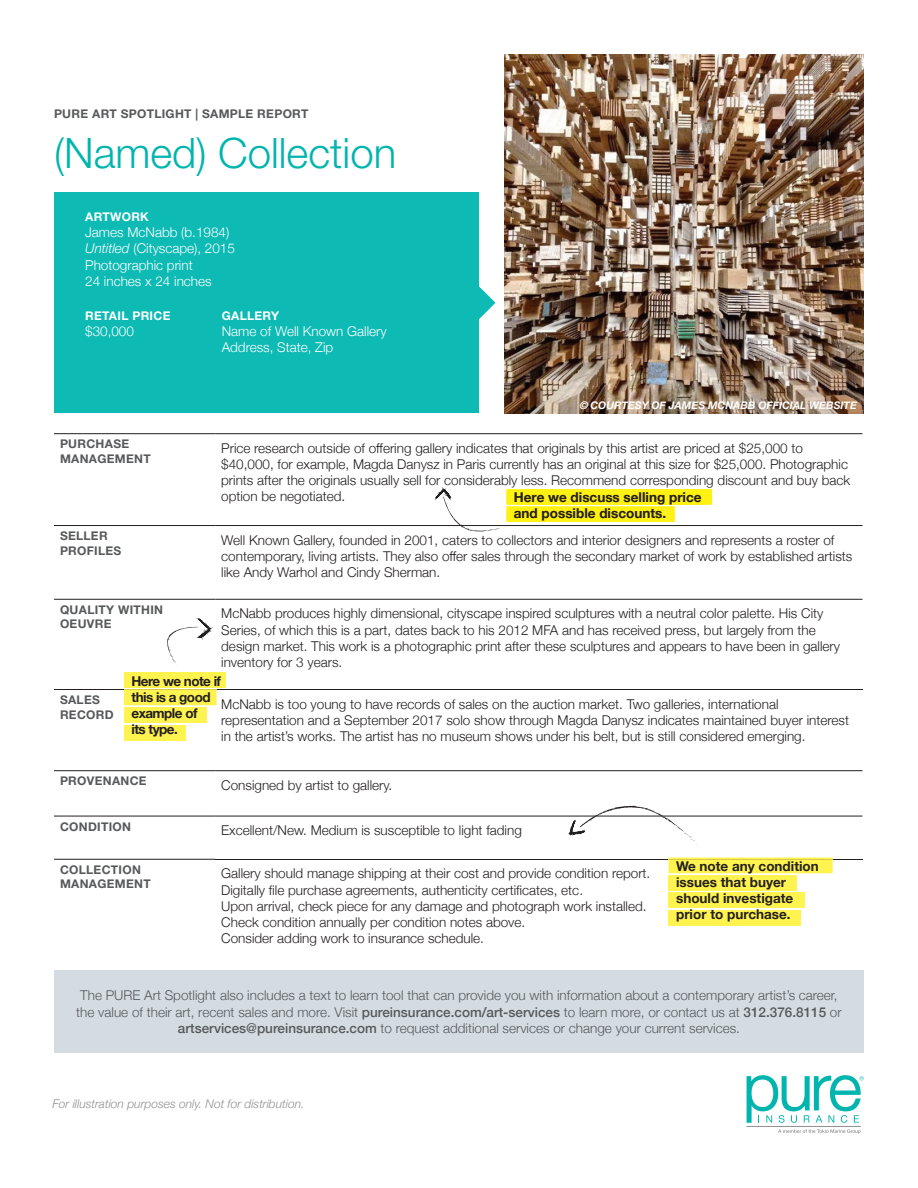
<style>
.page{position:relative;width:918px;height:1188px;background:#fff}
.page>*{position:absolute;margin:0;border:0;box-sizing:border-box;transform-origin:0 0}
.t1{font:300 42px "Helvetica Neue LT Std";color:#00b5ae}
.t2{font:300 13.5px/16.2px "Helvetica Neue";color:#231f20}
.t3{font:300 13.5px/16.2px "Helvetica Neue";color:#57595a;text-align:center}
.t4{font:300 13.5px/16.2px "Helvetica Neue";color:#fff}
.t5{font:700 13.5px/16.2px "Helvetica Neue";color:#231f20}
.t6{font:700 13.5px/16.2px "Helvetica Neue";letter-spacing:-.04em;color:#231f20}
.t7{font:700 12px/14.4px "Helvetica Neue LT Std";letter-spacing:.025em;color:#57595a}
.t8{font:italic 300 12px "Helvetica Neue";color:#928f8f}
.t9{font:700 12px "Helvetica Neue LT Std";letter-spacing:.025em;color:#fff}
.t10{font:italic 700 10.5px "Helvetica Neue";color:#fff}
.s1{font-style:italic}
.s2{font-weight:500}
</style>
<div class="page">
<img style="left:504px;top:54px;width:360px;height:360px">
<hr style="left:54px;top:433px;width:161px;height:1px;background:#231f20">
<hr style="left:215px;top:433px;width:647px;height:1px;background:#231f20">
<hr style="left:54px;top:525px;width:161px;height:1px;background:#231f20">
<hr style="left:215px;top:525px;width:647px;height:1px;background:#231f20">
<hr style="left:54px;top:599px;width:161px;height:1px;background:#231f20">
<hr style="left:215px;top:599px;width:647px;height:1px;background:#231f20">
<hr style="left:54px;top:690px;width:161px;height:1px;background:#231f20">
<hr style="left:215px;top:690px;width:647px;height:1px;background:#231f20">
<hr style="left:54px;top:770px;width:161px;height:1px;background:#231f20">
<hr style="left:215px;top:770px;width:647px;height:1px;background:#231f20">
<hr style="left:54px;top:816px;width:161px;height:1px;background:#231f20">
<hr style="left:215px;top:816px;width:647px;height:1px;background:#231f20">
<hr style="left:54px;top:859px;width:161px;height:1px;background:#231f20">
<hr style="left:215px;top:859px;width:647px;height:1px;background:#231f20">
<div style="left:54px;top:193px;width:424px;height:220px;background:#0dbab4"></div>
<svg style="left:478px;top:286px;width:18px;height:34px"></svg>
<svg style="left:747px;top:1075px;width:117px;height:48px"></svg>
<svg style="left:778px;top:1129px;width:83px;height:5px"></svg>
<hr style="left:747px;top:1126px;width:114px;height:1px;background:#928f8f">
<div style="left:54px;top:970px;width:810px;height:83px;background:#d4dce2"></div>
<div style="left:669px;top:858px;width:164px;height:15px;background:#fff34f"></div>
<hr style="left:669px;top:859px;width:164px;height:1px;background:#d6c944">
<div style="left:669px;top:875px;width:128px;height:15px;background:#fff34f"></div>
<div style="left:669px;top:892px;width:136px;height:16px;background:#fff34f"></div>
<div style="left:669px;top:910px;width:132px;height:16px;background:#fff34f"></div>
<svg style="left:435px;top:487px;width:277px;height:45px"></svg>
<svg style="left:167px;top:618px;width:46px;height:45px"></svg>
<svg style="left:564px;top:806px;width:138px;height:40px"></svg>
<div style="left:124px;top:725px;width:61px;height:15px;background:#fff34f"></div>
<div style="left:124px;top:672px;width:102px;height:16px;background:#fff34f"></div>
<svg style="left:124px;top:690px;width:93px;height:15px"></svg>
<div style="left:124px;top:707px;width:83px;height:16px;background:#fff34f"></div>
<p class="t7" style="left:54px;top:106px;width:256px">PURE ART SPOTLIGHT | SAMPLE REPORT</p>
<h1 class="t1" style="left:54px;top:128px;width:344px">(Named) Collection</h1>
<p class="t9" style="left:85px;top:209px;width:65px">ARTWORK</p>
<p class="t4" style="left:85px;top:223px;width:151px">James McNabb (b.1984)<br><span class="s1">Untitled</span> (Cityscape), 2015<br>Photographic print<br>24 inches x 24 inches</p>
<p class="t9" style="left:85px;top:308px;width:87px">RETAIL PRICE</p>
<p class="t4" style="left:85px;top:322px;width:50px">$30,000</p>
<p class="t9" style="left:222px;top:308px;width:59px">GALLERY</p>
<p class="t4" style="left:222px;top:322px;width:167px">Name of Well Known Gallery<br>Address, State, Zip</p>
<p class="t10" style="left:579px;top:397px;width:279px">© COURTESY OF JAMES MCNABB OFFICIAL WEBSITE</p>
<p class="t7" style="left:60px;top:437px;width:92px">PURCHASE<br>MANAGEMENT</p>
<p class="t2" style="left:221px;top:439px;width:631px">Price research outside of offering gallery indicates that originals by this artist are priced at $25,000 to $40,000, for example, Magda Danysz in Paris currently has an original at this size for $25,000. Photographic prints after the originals usually sell for considerably less. Recommend corresponding discount and buy back option be negotiated.</p>
<p class="t7" style="left:60px;top:528px;width:63px">SELLER<br>PROFILES</p>
<p class="t2" style="left:221px;top:531px;width:633px">Well Known Gallery, founded in 2001, caters to collectors and interior designers and represents a roster of contemporary, living artists. They also offer sales through the secondary market of work by established artists like Andy Warhol and Cindy Sherman.</p>
<p class="t7" style="left:60px;top:602px;width:105px">QUALITY WITHIN<br>OEUVRE</p>
<p class="t2" style="left:221px;top:604px;width:620px">McNabb produces highly dimensional, cityscape inspired sculptures with a neutral color palette. His City Series, of which this is a part, dates back to his 2012 MFA and has received press, but largely from the design market. This work is a photographic print after these sculptures and appears to have been in gallery inventory for 3 years.</p>
<p class="t7" style="left:60px;top:693px;width:55px">SALES<br>RECORD</p>
<p class="t2" style="left:221px;top:695px;width:629px">McNabb is too young to have records of sales on the auction market. Two galleries, international representation and a September 2017 solo show through Magda Danysz indicates maintained buyer interest in the artist’s works. The artist has no museum shows under his belt, but is still considered emerging.</p>
<p class="t7" style="left:60px;top:774px;width:88px">PROVENANCE</p>
<p class="t2" style="left:221px;top:776px;width:173px">Consigned by artist to gallery.</p>
<p class="t7" style="left:60px;top:819px;width:73px">CONDITION</p>
<p class="t2" style="left:221px;top:821px;width:302px">Excellent/New. Medium is susceptible to light fading</p>
<p class="t7" style="left:60px;top:862px;width:92px">COLLECTION<br>MANAGEMENT</p>
<p class="t2" style="left:221px;top:864px;width:431px">Gallery should manage shipping at their cost and provide condition report.<br>Digitally file purchase agreements, authenticity certificates, etc.<br>Upon arrival, check piece for any damage and photograph work installed.<br>Check condition annually per condition notes above.<br>Consider adding work to insurance schedule.</p>
<p class="t5" style="left:514px;top:490px;width:189px">Here we discuss selling price and possible discounts.</p>
<p class="t6" style="left:131px;top:673px;width:91px">Here we note if this is a good example of<br>its type.</p>
<p class="t5" style="left:676px;top:858px;width:144px">We note any condition issues that buyer should investigate prior to purchase.</p>
<p class="t3" style="left:76px;top:986px;width:767px">The PURE Art Spotlight also includes a text to learn tool that can provide you with information about a contemporary artist’s career, the value of their art, recent sales and more. Visit <span class="s2">pureinsurance.com/art-services</span> to learn more, or contact us at <span class="s2">312.376.8115</span> or <span class="s2">artservices@pureinsurance.com</span> to request additional services or change your current services.</p>
<p class="t8" style="left:52px;top:1095px;width:254px">For illustration purposes only. Not for distribution.</p>
</div>
